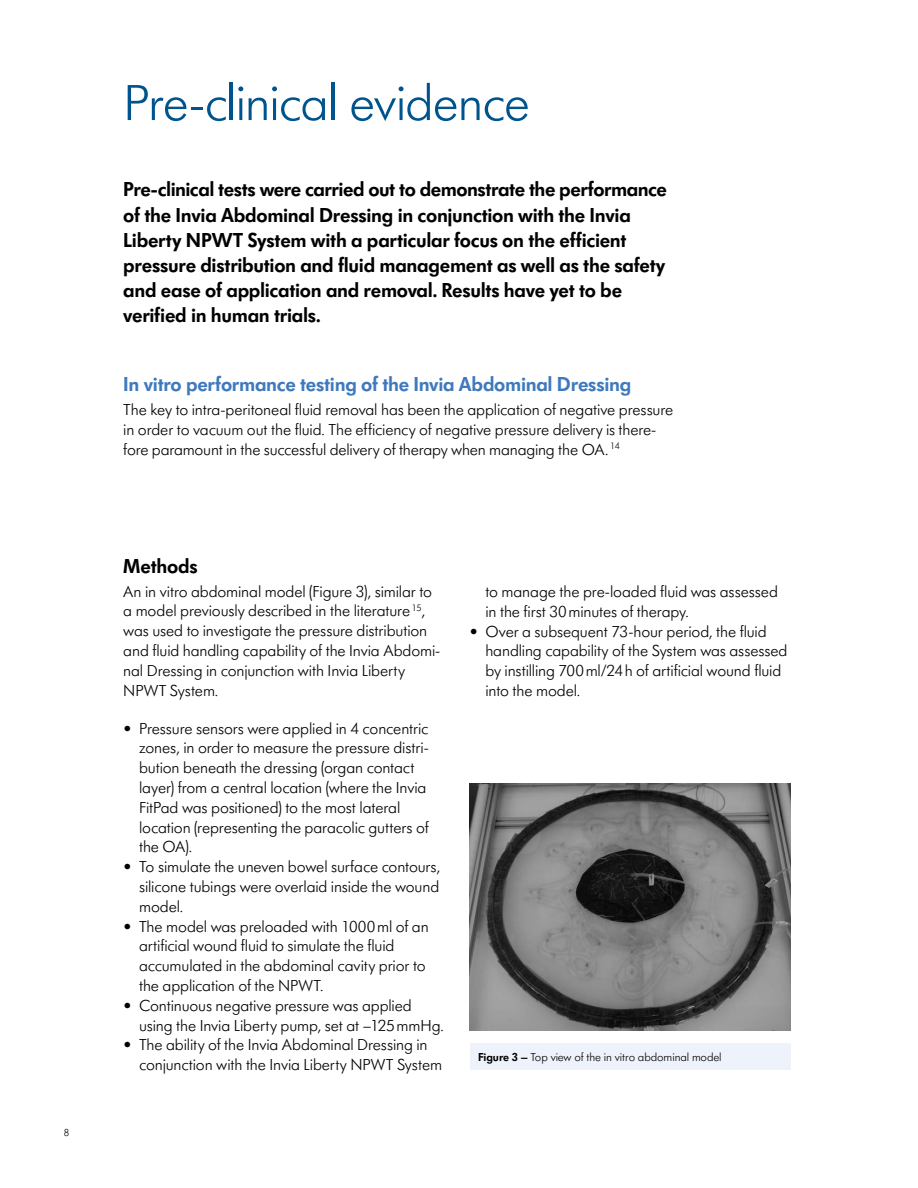
<style>
.page{position:relative;width:918px;height:1188px;background:#fff}
.page>*{position:absolute;margin:0;border:0;box-sizing:border-box;transform-origin:0 0}
.t1{font:300 52.5px "Futura SB Medela";letter-spacing:-.025em;color:#00548e}
.t2{font:600 21px/25.2px "Futura SB Medela";letter-spacing:-.015em;color:#000}
.t3{font:600 21px "Futura SB Medela";letter-spacing:-.015em;color:#3f79bd}
.t4{font:300 16.5px/19.8px "Futura SB Medela";letter-spacing:-.01em;color:#000}
.t5{font:300 12px "Futura SB Medela";color:#000}
.t6{font:300 10.5px "Futura SB Medela";color:#000}
.s1{font-weight:600}
</style>
<div class="page">
<img style="left:470px;top:784px;width:320px;height:246px">
<div style="left:470px;top:1044px;width:320px;height:26px;background:#eef3fb"></div>
<p class="t6" style="left:64px;top:1127px;width:7px">8</p>
<h1 class="t1" style="left:123px;top:71px;width:408px">Pre-clinical evidence</h1>
<p class="t2" style="left:123px;top:177px;width:545px">Pre-clinical tests were carried out to demonstrate the performance of the Invia Abdominal Dressing in conjunction with the Invia Liberty NPWT System with a particular focus on the efficient pressure distribution and fluid management as well as the safety and ease of application and removal. Results have yet to be verified in human trials.</p>
<p class="t3" style="left:123px;top:372px;width:510px">In vitro performance testing of the Invia Abdominal Dressing</p>
<p class="t4" style="left:123px;top:400px;width:552px">The key to intra-peritoneal fluid removal has been the application of negative pressure in order to vacuum out the fluid. The efficiency of negative pressure delivery is there&shy;fore paramount in the successful delivery of therapy when managing the OA. <sup>14</sup></p>
<p class="t2" style="left:123px;top:553px;width:76px">Methods</p>
<p class="t4" style="left:123px;top:581px;width:319px">An in vitro abdominal model (Figure 3), similar to a model previously described in the literature <sup>15</sup>, was used to investigate the pressure distribution and fluid handling capability of the Invia Abdomi&shy;nal Dressing in conjunction with Invia Liberty NPWT System.</p>
<p class="t4" style="left:139px;top:718px;width:291px;text-indent:-16px">• Pressure sensors were applied in 4 concentric zones, in order to measure the pressure distri&shy;bution beneath the dressing (organ contact layer) from a central location (where the Invia FitPad was positioned) to the most lateral location (representing the paracolic gutters of the OA).</p>
<p class="t4" style="left:139px;top:857px;width:303px;text-align:justify;text-indent:-16px">• To simulate the uneven bowel surface contours, silicone tubings were overlaid inside the wound model.</p>
<p class="t4" style="left:139px;top:916px;width:291px;text-indent:-16px">• The model was preloaded with 1000ml of an artificial wound fluid to simulate the fluid accumulated in the abdominal cavity prior to the application of the NPWT.</p>
<p class="t4" style="left:139px;top:995px;width:306px;text-indent:-16px">• Continuous negative pressure was applied using the Invia Liberty pump, set at –125mmHg.</p>
<p class="t4" style="left:139px;top:1035px;width:305px;text-indent:-16px">• The ability of the Invia Abdominal Dressing in conjunction with the Invia Liberty NPWT System</p>
<p class="t4" style="left:485px;top:581px;width:294px">to manage the pre-loaded fluid was assessed in the first 30minutes of therapy.</p>
<p class="t4" style="left:485px;top:621px;width:304px;text-indent:-16px">• Over a subsequent 73-hour period, the fluid handling capability of the System was assessed by instilling 700ml/24h of artificial wound fluid into the model.</p>
<p class="t5" style="left:478px;top:1050px;width:245px"><span class="s1">Figure 3 –</span> Top view of the in vitro abdominal model</p>
</div>
